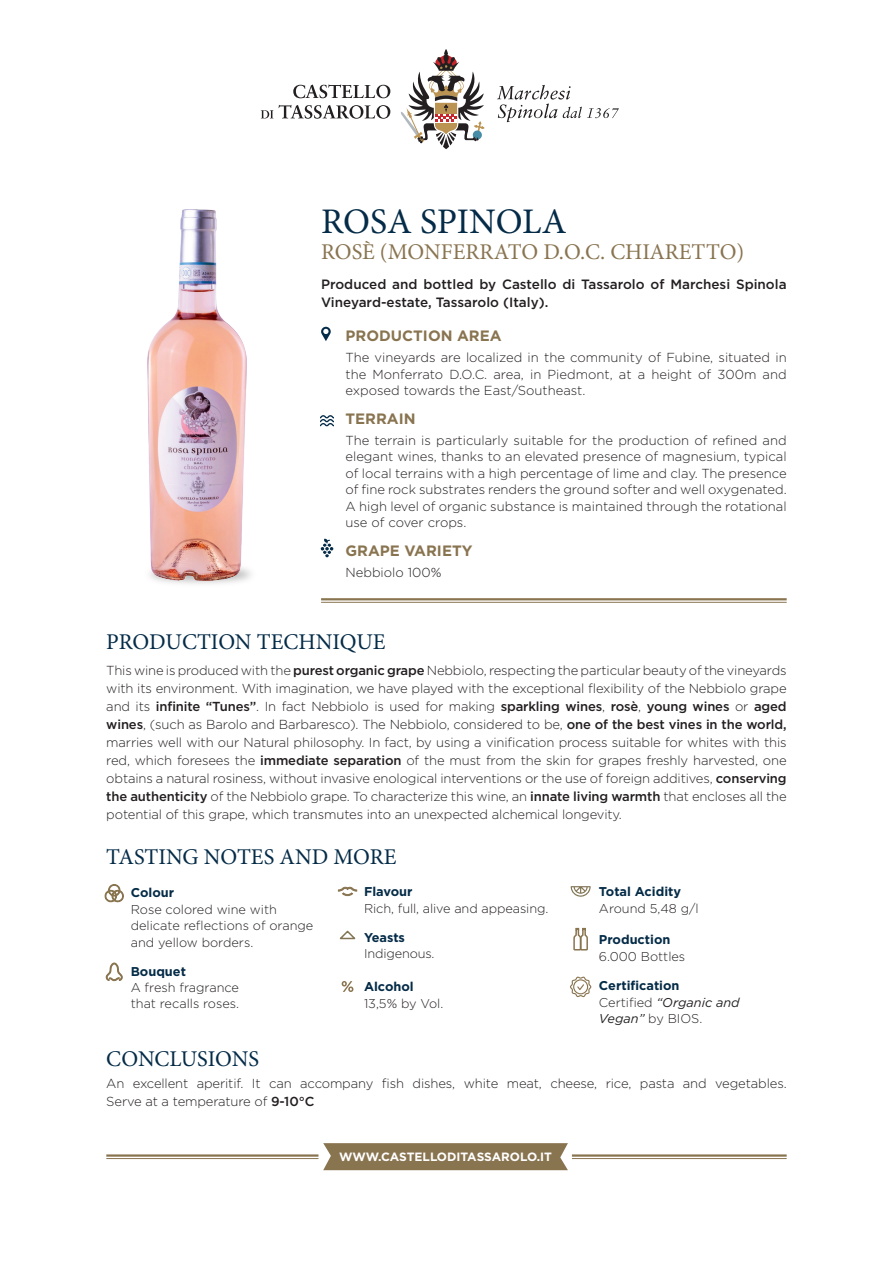
<style>
.page{position:relative;width:893px;height:1263px;background:#fff}
.page>*{position:absolute;margin:0;border:0;box-sizing:border-box;transform-origin:0 0}
.t1{font:36px "Minion Pro";letter-spacing:-.005em;color:#042b47}
.t2{font:22.5px "Minion Pro";letter-spacing:-.005em;color:#042b47}
.t3{font:22.5px "Minion Pro";color:#897450}
.t4{font:700 15px "Gotham";color:#897450}
.t5{font:500 13.5px/18px "Gotham";color:#231f20}
.t6{font:300 13.05px/18px "Gotham";letter-spacing:-.01em;color:#231f20;text-align:justify}
.t7{font:300 12.75px/16.5px "Gotham";color:#231f20}
.t8{font:700 12.75px "Gotham";color:#042b47}
.t9{font:italic 12.75px/16.6px "Gotham";color:#231f20}
.t10{font:700 12px "Gotham";color:#fff}
.s1{font-weight:500}
.s2{font-weight:300;font-style:normal}
</style>
<div class="page">
<svg style="left:497px;top:85px;width:122px;height:37px"></svg>
<svg style="left:293px;top:84px;width:97px;height:14px"></svg>
<svg style="left:261px;top:110px;width:12px;height:9px"></svg>
<svg style="left:279px;top:105px;width:111px;height:14px"></svg>
<svg style="left:401px;top:49px;width:84px;height:100px"></svg>
<hr style="left:106px;top:1158px;width:212px;height:1px;background:#897450">
<hr style="left:106px;top:1154px;width:212px;height:3px;background:#897450">
<hr style="left:572px;top:1158px;width:215px;height:1px;background:#897450">
<hr style="left:572px;top:1154px;width:215px;height:3px;background:#897450">
<svg style="left:323px;top:1143px;width:245px;height:27px;background:#8d7956"></svg>
<svg style="left:321px;top:327px;width:10px;height:14px"></svg>
<svg style="left:321px;top:415px;width:12px;height:12px"></svg>
<hr style="left:321px;top:602px;width:466px;height:1px;background:#897450">
<hr style="left:321px;top:598px;width:466px;height:2px;background:#897450">
<svg style="left:342px;top:981px;width:11px;height:11px"></svg>
<svg style="left:104px;top:884px;width:20px;height:18px"></svg>
<svg style="left:106px;top:963px;width:17px;height:18px"></svg>
<svg style="left:338px;top:886px;width:19px;height:10px"></svg>
<svg style="left:339px;top:930px;width:17px;height:10px"></svg>
<svg style="left:571px;top:886px;width:20px;height:11px"></svg>
<svg style="left:573px;top:927px;width:15px;height:24px"></svg>
<svg style="left:570px;top:976px;width:21px;height:21px"></svg>
<svg style="left:320px;top:539px;width:13px;height:18px"></svg>
<img style="left:156px;top:569px;width:95px;height:15px">
<img style="left:147px;top:209px;width:99px;height:371px">
<p class="t1" style="left:321px;top:198px;width:247px">ROSA SPINOLA</p>
<p class="t3" style="left:321px;top:236px;width:425px">ROSÈ (MONFERRATO D.O.C. CHIARETTO)</p>
<p class="t5" style="left:321px;top:275px;width:467px">Produced and bottled by Castello di Tassarolo of Marchesi Spinola<br>Vineyard-estate, Tassarolo (Italy).</p>
<p class="t4" style="left:345px;top:326px;width:158px">PRODUCTION AREA</p>
<p class="t6" style="left:345px;top:349px;width:443px;line-height:16.5px">The vineyards are localized in the community of Fubine, situated in the Monferrato D.O.C. area, in Piedmont, at a height of 300m and exposed towards the East/Southeast.</p>
<p class="t4" style="left:345px;top:409px;width:72px">TERRAIN</p>
<p class="t6" style="left:345px;top:431px;width:443px;line-height:16.5px">The terrain is particularly suitable for the production of refined and elegant wines, thanks to an elevated presence of magnesium, typical of local terrains with a high percentage of lime and clay. The presence of fine rock substrates renders the ground softer and well oxygenated.<br>A high level of organic substance is maintained through the rotational use of cover crops.</p>
<p class="t4" style="left:345px;top:541px;width:129px">GRAPE VARIETY</p>
<p class="t6" style="left:345px;top:563px;width:97px">Nebbiolo 100%</p>
<p class="t2" style="left:106px;top:626px;width:281px">PRODUCTION TECHNIQUE</p>
<p class="t6" style="left:106px;top:661px;width:682px">This wine is produced with the <span class="s1">purest organic grape</span> Nebbiolo, respecting the particular beauty of the vineyards with its environment. With imagination, we have played with the exceptional flexibility of the Nebbiolo grape and its <span class="s1">infinite “Tunes”</span>. In fact Nebbiolo is used for making <span class="s1">sparkling wines</span>, <span class="s1">rosè</span>, <span class="s1">young wines</span> or <span class="s1">aged wines</span>, (such as Barolo and Barbaresco). The Nebbiolo, considered to be, <span class="s1">one of the best vines in the world, </span>marries well with our Natural philosophy. In fact, by using a vinification process suitable for whites with this red, which foresees the <span class="s1">immediate separation</span> of the must from the skin for grapes freshly harvested, one obtains a natural rosiness, without invasive enological interventions or the use of foreign additives, <span class="s1">conserving the authenticity</span> of the Nebbiolo grape. To characterize this wine, an <span class="s1">innate living warmth</span> that encloses all the potential of this grape, which transmutes into an unexpected alchemical longevity.</p>
<p class="t2" style="left:106px;top:841px;width:292px">TASTING NOTES AND MORE</p>
<p class="t8" style="left:131px;top:884px;width:45px">Colour</p>
<p class="t7" style="left:131px;top:900px;width:184px">Rose colored wine with delicate reflections of orange and yellow borders.</p>
<p class="t8" style="left:131px;top:963px;width:57px">Bouquet</p>
<p class="t7" style="left:131px;top:979px;width:110px">A fresh fragrance that recalls roses.</p>
<p class="t8" style="left:364px;top:883px;width:50px">Flavour</p>
<p class="t7" style="left:364px;top:899px;width:186px">Rich, full, alive and appeasing.</p>
<p class="t8" style="left:364px;top:929px;width:43px">Yeasts</p>
<p class="t7" style="left:364px;top:945px;width:72px">Indigenous.</p>
<p class="t8" style="left:364px;top:978px;width:51px">Alcohol</p>
<p class="t7" style="left:364px;top:995px;width:81px">13,5% by Vol.</p>
<p class="t8" style="left:599px;top:883px;width:84px">Total Acidity</p>
<p class="t7" style="left:599px;top:900px;width:101px">Around 5,48 g/l</p>
<p class="t8" style="left:599px;top:931px;width:73px">Production</p>
<p class="t7" style="left:599px;top:948px;width:88px">6.000 Bottles</p>
<p class="t8" style="left:599px;top:977px;width:82px">Certification</p>
<p class="t9" style="left:599px;top:994px;width:142px"><span class="s2">Certified</span> “Organic and<br>Vegan” <span class="s2">by BIOS.</span></p>
<p class="t2" style="left:106px;top:1043px;width:154px">CONCLUSIONS</p>
<p class="t6" style="left:106px;top:1074px;width:682px">An excellent aperitif. It can accompany fish dishes, white meat, cheese, rice, pasta and vegetables.<br>Serve at a temperature of <span class="s1">9-10°C</span></p>
<p class="t10" style="left:339px;top:1149px;width:214px">WWW.CASTELLODITASSAROLO.IT</p>
</div>
